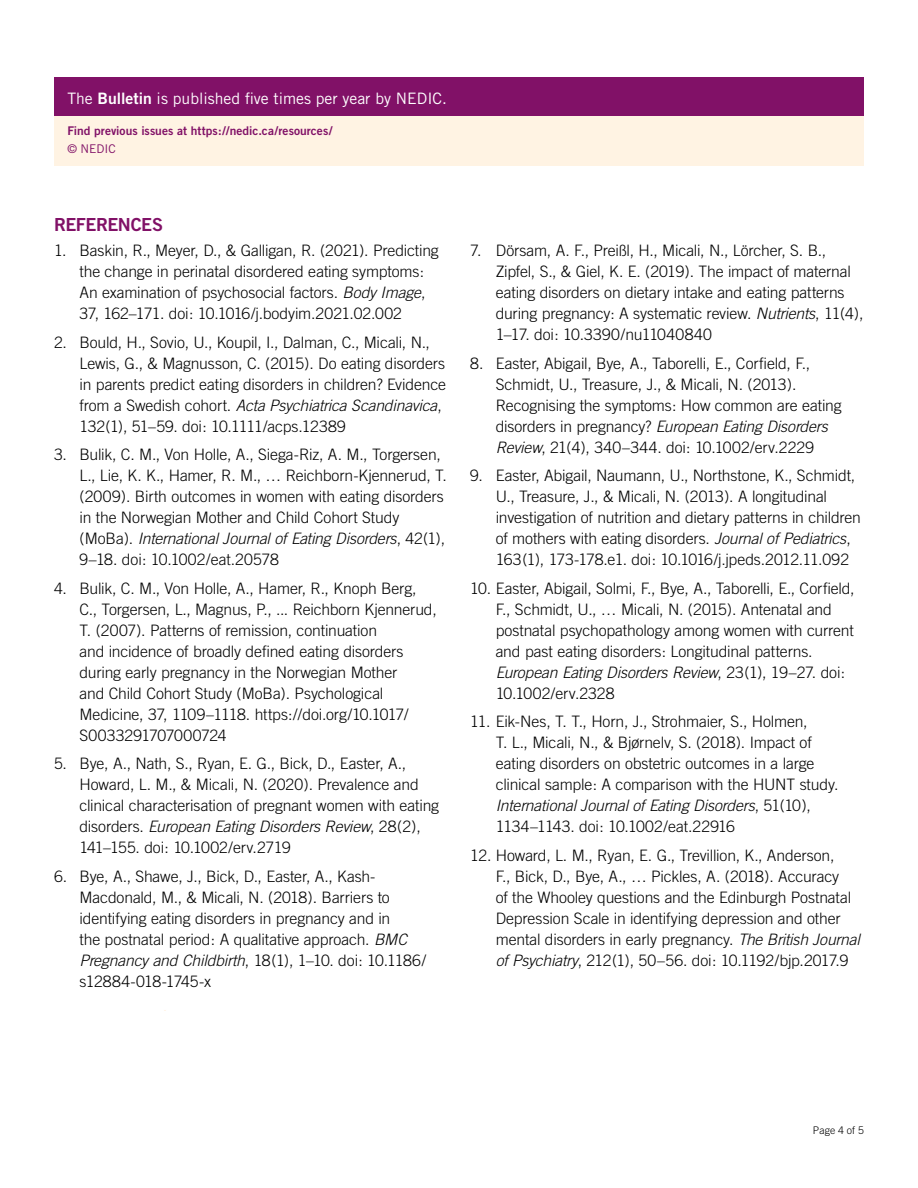
<style>
.page{position:relative;width:918px;height:1188px;background:#fff}
.page>*{position:absolute;margin:0;border:0;box-sizing:border-box;transform-origin:0 0}
.ACC_H2_Subhead{font:18px "Trade Gothic Bold Two";letter-spacing:-.03em;color:#811167}
.t1{font:300 15.75px/21px "Trade Gothic";letter-spacing:-.01em;color:#000}
.ACC_P_Tertiary_Head_No_Rule{font:15.75px "Trade Gothic";color:#fff}
.ACC_P_Footnotes{font:12px "Trade Gothic Bold Two";letter-spacing:.005em;color:#811167}
.ACC_P_Footnotes-2{font:12px "Trade Gothic";letter-spacing:-.005em;color:#811167}
.t2{font:300 10.5px "Trade Gothic";letter-spacing:.005em;color:#000}
.s1{font-family:"Trade Gothic Bold Two"}
.s2{font-style:italic}
</style>
<div class="page">
<div style="left:54px;top:114px;width:810px;height:52px;background:#fff3e3"></div>
<div style="left:54px;top:77px;width:810px;height:38px;background:#811167"></div>
<p class="ACC_P_Tertiary_Head_No_Rule" style="left:67px;top:89px;width:381px">The <span class="s1">Bulletin</span> is published five times per year by NEDIC.</p>
<p class="ACC_P_Footnotes" style="left:67px;top:123px;width:266px">Find previous issues at https://nedic.ca/resources/</p>
<p class="ACC_P_Footnotes-2" style="left:67px;top:142px;width:50px">© NEDIC</p>
<h2 class="ACC_H2_Subhead" style="left:54px;top:213px;width:111px">REFERENCES</h2>
<p class="t1" style="left:79px;top:240px;width:361px;text-indent:-25px">1. Baskin, R., Meyer, D., &amp; Galligan, R. (2021). Predicting the change in perinatal disordered eating symptoms:<br>An examination of psychosocial factors. <span class="s2">Body Image</span>, 37, 162–171. doi: 10.1016/j.bodyim.2021.02.002</p>
<p class="t1" style="left:80px;top:331px;width:368px;text-indent:-26px">2. Bould, H., Sovio, U., Koupil, I., Dalman, C., Micali, N., Lewis, G., &amp; Magnusson, C. (2015). Do eating disorders in parents predict eating disorders in children? Evidence from a Swedish cohort. <span class="s2">Acta Psychiatrica Scandinavica</span>, 132(1), 51–59. doi: 10.1111/acps.12389</p>
<p class="t1" style="left:80px;top:444px;width:369px;text-indent:-26px">3. Bulik, C. M., Von Holle, A., Siega-Riz, A. M., Torgersen, L., Lie, K. K., Hamer, R. M., … Reichborn-Kjennerud, T. (2009). Birth outcomes in women with eating disorders in the Norwegian Mother and Child Cohort Study (MoBa). <span class="s2">International Journal of Eating Disorders</span>, 42(1), 9–18. doi: 10.1002/eat.20578</p>
<p class="t1" style="left:80px;top:577px;width:359px;text-indent:-26px">4. Bulik, C. M., Von Holle, A., Hamer, R., Knoph Berg, C., Torgersen, L., Magnus, P., ... Reichborn Kjennerud, T. (2007). Patterns of remission, continuation<br>and incidence of broadly defined eating disorders during early pregnancy in the Norwegian Mother<br>and Child Cohort Study (MoBa). Psychological Medicine, 37, 1109–1118. https://doi.org/10.1017/ S0033291707000724</p>
<p class="t1" style="left:80px;top:753px;width:361px;text-indent:-26px">5. Bye, A., Nath, S., Ryan, E. G., Bick, D., Easter, A., Howard, L. M., &amp; Micali, N. (2020). Prevalence and clinical characterisation of pregnant women with eating disorders. <span class="s2">European Eating Disorders Review</span>, 28(2), 141–155. doi: 10.1002/erv.2719</p>
<p class="t1" style="left:80px;top:865px;width:348px;text-indent:-26px">6. Bye, A., Shawe, J., Bick, D., Easter, A., Kash-Macdonald, M., &amp; Micali, N. (2018). Barriers to identifying eating disorders in pregnancy and in<br>the postnatal period: A qualitative approach. <span class="s2">BMC Pregnancy and Childbirth</span>, 18(1), 1–10. doi: 10.1186/ s12884-018-1745-x</p>
<p class="t1" style="left:496px;top:240px;width:369px;text-indent:-26px">7. Dörsam, A. F., Preißl, H., Micali, N., Lörcher, S. B., Zipfel, S., &amp; Giel, K. E. (2019). The impact of maternal eating disorders on dietary intake and eating patterns during pregnancy: A systematic review. <span class="s2">Nutrients</span>, 11(4), 1–17. doi: 10.3390/nu11040840</p>
<p class="t1" style="left:496px;top:352px;width:348px;text-indent:-26px">8. Easter, Abigail, Bye, A., Taborelli, E., Corfield, F., Schmidt, U., Treasure, J., &amp; Micali, N. (2013).<br>Recognising the symptoms: How common are eating disorders in pregnancy? <span class="s2">European Eating Disorders Review</span>, 21(4), 340–344. doi: 10.1002/erv.2229</p>
<p class="t1" style="left:496px;top:465px;width:367px;text-indent:-26px">9. Easter, Abigail, Naumann, U., Northstone, K., Schmidt, U., Treasure, J., &amp; Micali, N. (2013). A longitudinal investigation of nutrition and dietary patterns in children of mothers with eating disorders. <span class="s2">Journal of Pediatrics</span>, 163(1), 173-178.e1. doi: 10.1016/j.jpeds.2012.11.092</p>
<p class="t1" style="left:496px;top:577px;width:360px;text-indent:-26px">10. Easter, Abigail, Solmi, F., Bye, A., Taborelli, E., Corfield, F., Schmidt, U., … Micali, N. (2015). Antenatal and postnatal psychopathology among women with current and past eating disorders: Longitudinal patterns.<br><span class="s2">European Eating Disorders Review</span>, 23(1), 19–27. doi:<br>10.1002/erv.2328</p>
<p class="t1" style="left:496px;top:711px;width:344px;text-indent:-26px">11. Eik-Nes, T. T., Horn, J., Strohmaier, S., Holmen,<br>T. L., Micali, N., &amp; Bjørnelv, S. (2018). Impact of eating disorders on obstetric outcomes in a large clinical sample: A comparison with the HUNT study.<br><span class="s2">International Journal of Eating Disorders</span>, 51(10), 1134–1143. doi: 10.1002/eat.22916</p>
<p class="t1" style="left:496px;top:844px;width:366px;text-indent:-26px">12. Howard, L. M., Ryan, E. G., Trevillion, K., Anderson,<br>F., Bick, D., Bye, A., … Pickles, A. (2018). Accuracy<br>of the Whooley questions and the Edinburgh Postnatal Depression Scale in identifying depression and other mental disorders in early pregnancy. <span class="s2">The British Journal of Psychiatry</span>, 212(1), 50–56. doi: 10.1192/bjp.2017.9</p>
<p class="t2" style="left:813px;top:1124px;width:53px">Page 4 of 5</p>
</div>
